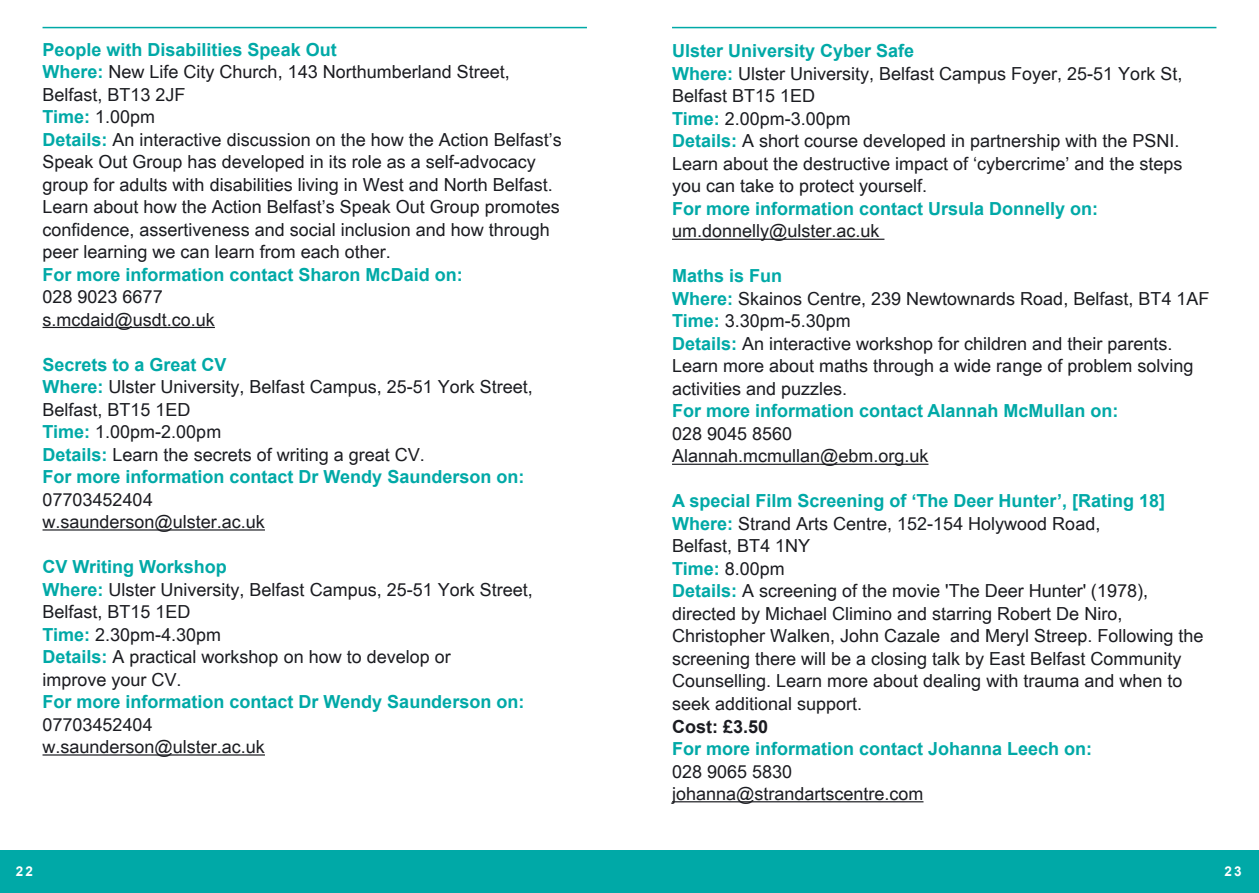
<style>
.page{position:relative;width:1259px;height:893px;background:#fff}
.page>*{position:absolute;margin:0;border:0;box-sizing:border-box;transform-origin:0 0}
.t1{font:18px/22.5px "Arial";color:#1b1c21}
.t2{font:700 18px "Arial";color:#00a9a7}
.t3{font:700 18px "Arial";color:#1b1c21}
.t4{font:700 13.5px "Arial";color:#fff}
.s1{font-weight:700;color:#00a9a7}
</style>
<div class="page">
<hr style="left:672px;top:239px;width:212px;height:1px;background:#1b1c21">
<hr style="left:672px;top:464px;width:256px;height:1px;background:#1b1c21">
<hr style="left:672px;top:801px;width:251px;height:1px;background:#1b1c21">
<div style="left:628px;top:850px;width:631px;height:43px;background:#00a9a7"></div>
<hr style="left:672px;top:27px;width:544px;height:1px;background:#00a9a7">
<hr style="left:43px;top:327px;width:172px;height:1px;background:#1b1c21">
<hr style="left:43px;top:529px;width:222px;height:2px;background:#1b1c21">
<hr style="left:43px;top:754px;width:222px;height:2px;background:#1b1c21">
<div style="left:0;top:850px;width:629px;height:43px;background:#00a9a7"></div>
<hr style="left:43px;top:27px;width:544px;height:1px;background:#00a9a7">
<p class="t1" style="left:43px;top:38px;width:521px"><span class="s1">People with Disabilities Speak out<br>Where:</span> New Life City Church, 143 Northumberland Street, Belfast, BT13 2JF<br><span class="s1">Time:</span> 1.00pm<br><span class="s1">Details:</span> An interactive discussion on the how the Action Belfast’s Speak Out Group has developed in its role as a self-advocacy group for adults with disabilities living in West and North Belfast.<br>Learn about how the Action Belfast’s Speak Out Group promotes confidence, assertiveness and social inclusion and how through peer learning we can learn from each other.</p>
<p class="t2" style="left:43px;top:264px;width:422px">For more information contact Sharon McDaid on:</p>
<p class="t1" style="left:43px;top:286px;width:174px">028 9023 6677 s.mcdaid@usdt.co.uk</p>
<p class="t1" style="left:43px;top:353px;width:492px"><span class="s1">Secrets to a Great cV<br>Where:</span> Ulster University, Belfast Campus, 25-51 York Street, Belfast, BT15 1ED<br><span class="s1">Time:</span> 1.00pm-2.00pm<br><span class="s1">Details:</span> Learn the secrets of writing a great CV.<br><span class="s1">For more information contact Dr Wendy Saunderson on:</span></p>
<p class="t1" style="left:43px;top:488px;width:224px">07703452404 w.saunderson@ulster.ac.uk</p>
<p class="t1" style="left:42px;top:556px;width:492px"><span class="s1">cV Writing Workshop<br>Where:</span> Ulster University, Belfast Campus, 25-51 York Street,<br>Belfast, BT15 1ED<br><span class="s1">Time:</span> 2.30pm-4.30pm<br><span class="s1">Details:</span> A practical workshop on how to develop or<br>improve your CV.</p>
<p class="t2" style="left:42px;top:692px;width:483px">For more information contact Dr Wendy Saunderson on:</p>
<p class="t1" style="left:42px;top:713px;width:224px">07703452404 w.saunderson@ulster.ac.uk</p>
<p class="t1" style="left:672px;top:40px;width:512px"><span class="s1">Ulster University cyber Safe<br>Where:</span> Ulster University, Belfast Campus Foyer, 25-51 York St, Belfast BT15 1ED<br><span class="s1">Time:</span> 2.00pm-3.00pm<br><span class="s1">Details:</span> A short course developed in partnership with the PSNI.<br>Learn about the destructive impact of ‘cybercrime’ and the steps you can take to protect yourself.</p>
<p class="t2" style="left:672px;top:199px;width:428px">For more information contact Ursula Donnelly on:</p>
<p class="t1" style="left:672px;top:220px;width:209px">um.donnelly@ulster.ac.uk</p>
<p class="t1" style="left:672px;top:265px;width:539px"><span class="s1">Maths is Fun<br>Where:</span> Skainos Centre, 239 Newtownards Road, Belfast, BT4 1AF <span class="s1">Time:</span> 3.30pm-5.30pm<br><span class="s1">Details:</span> An interactive workshop for children and their parents.<br>Learn more about maths through a wide range of problem solving activities and puzzles.</p>
<p class="t2" style="left:672px;top:401px;width:448px">For more information contact Alannah McMullan on:</p>
<p class="t1" style="left:672px;top:423px;width:258px">028 9045 8560<br>Alannah.mcmullan@ebm.org.uk</p>
<p class="t1" style="left:672px;top:490px;width:533px"><span class="s1">A special Film Screening of ‘The Deer hunter’, [rating 18] Where:</span> Strand Arts Centre, 152-154 Holywood Road,<br>Belfast, BT4 1NY<br><span class="s1">Time:</span> 8.00pm<br><span class="s1">Details:</span> A screening of the movie 'The Deer Hunter' (1978), directed by Michael Climino and starring Robert De Niro, Christopher Walken, John Cazale and Meryl Streep. Following the screening there will be a closing talk by East Belfast Community Counselling. Learn more about dealing with trauma and when to seek additional support.</p>
<p class="t3" style="left:672px;top:716px;width:98px">cost: £3.50</p>
<p class="t2" style="left:672px;top:739px;width:422px">For more information contact Johanna Leech on:</p>
<p class="t1" style="left:672px;top:760px;width:253px">028 9065 5830 johanna@strandartscentre.com</p>
<p class="t4" style="left:16px;top:864px;width:19px">22</p>
<p class="t4" style="left:1224px;top:864px;width:19px">23</p>
</div>
